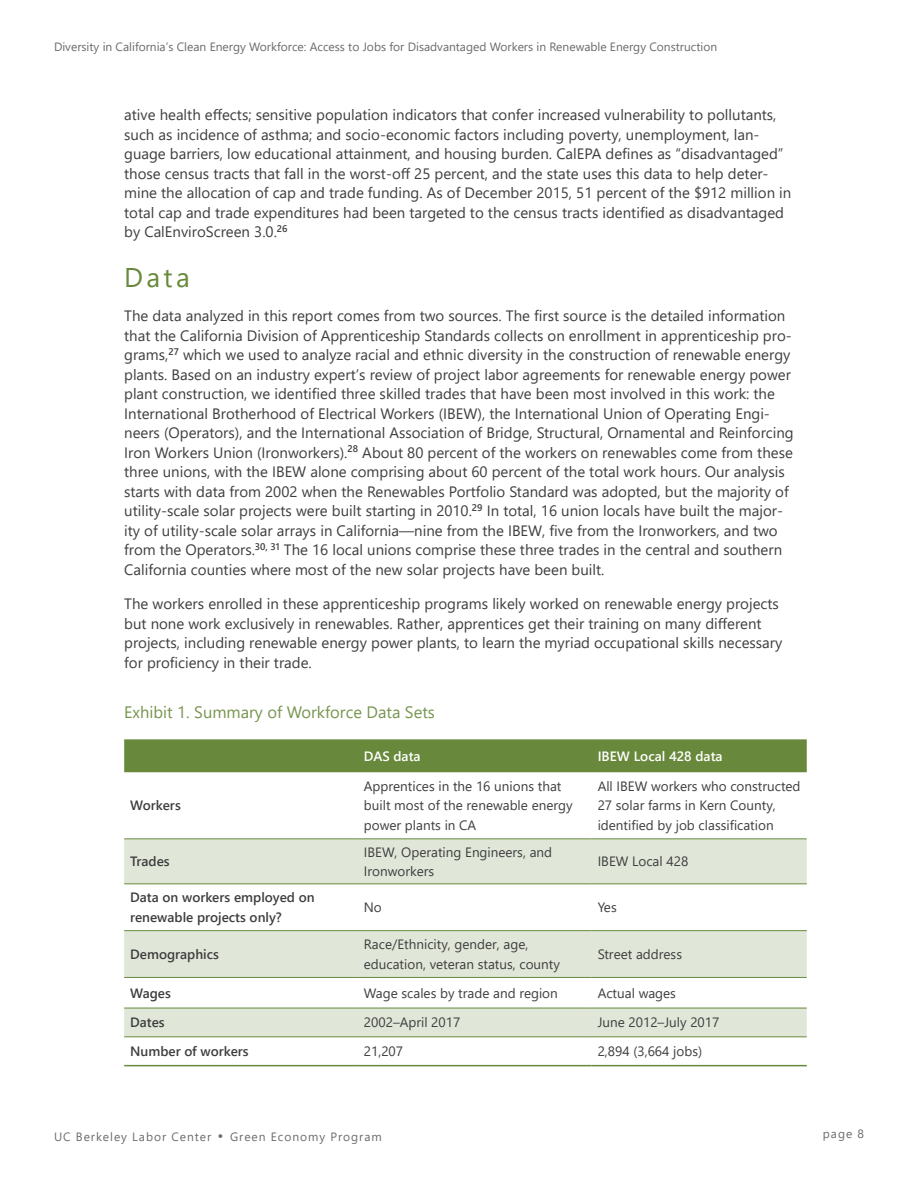
<style>
.page{position:relative;width:918px;height:1188px;background:#fff}
.page>*{position:absolute;margin:0;border:0;box-sizing:border-box;transform-origin:0 0}
.header1{font:27px "Segoe UI";color:#68893b}
.t1{font:16.5px "Segoe UI";color:#77954f}
.t2{font:15px/19.5px "Segoe UI";color:#3e3e3f}
.t3{font:13.5px/19.5px "Segoe UI";color:#3e3e3f}
.t4{font:600 13.5px/19.5px "Segoe UI";color:#3e3e3f}
.t5{font:600 13.5px "Segoe UI";color:#fff}
.t6{font:12px "Segoe UI";color:#6b6b6b}
.t7{font:12px "Segoe UI";letter-spacing:.08em;color:#6b6b6b}
.s1{font-size:15px}
</style>
<div class="page">
<div style="left:124px;top:739px;width:683px;height:33px;background:#68893b"></div>
<svg style="left:124px;top:839px;width:683px;height:197px;fill:#e1e7d8"></svg>
<hr style="left:124px;top:838px;width:234px;height:1px;background:#68893b">
<hr style="left:358px;top:838px;width:234px;height:1px;background:#68893b">
<hr style="left:592px;top:838px;width:215px;height:1px;background:#68893b">
<hr style="left:124px;top:883px;width:234px;height:1px;background:#68893b">
<hr style="left:358px;top:883px;width:234px;height:1px;background:#68893b">
<hr style="left:592px;top:883px;width:215px;height:1px;background:#68893b">
<hr style="left:124px;top:930px;width:234px;height:1px;background:#68893b">
<hr style="left:358px;top:930px;width:234px;height:1px;background:#68893b">
<hr style="left:592px;top:930px;width:215px;height:1px;background:#68893b">
<hr style="left:124px;top:977px;width:234px;height:1px;background:#68893b">
<hr style="left:358px;top:977px;width:234px;height:1px;background:#68893b">
<hr style="left:592px;top:977px;width:215px;height:1px;background:#68893b">
<hr style="left:124px;top:1008px;width:234px;height:1px;background:#68893b">
<hr style="left:358px;top:1008px;width:234px;height:1px;background:#68893b">
<hr style="left:592px;top:1008px;width:215px;height:1px;background:#68893b">
<hr style="left:124px;top:1036px;width:234px;height:1px;background:#68893b">
<hr style="left:358px;top:1036px;width:234px;height:1px;background:#68893b">
<hr style="left:592px;top:1036px;width:215px;height:1px;background:#68893b">
<hr style="left:124px;top:1065px;width:234px;height:1px;background:#68893b">
<hr style="left:358px;top:1065px;width:234px;height:1px;background:#68893b">
<hr style="left:592px;top:1065px;width:215px;height:1px;background:#68893b">
<p class="t6" style="left:54px;top:36px;width:665px">Diversity in California’s Clean Energy Workforce: Access to Jobs for Disadvantaged Workers in Renewable Energy Construction</p>
<p class="t2" style="left:124px;top:104px;width:669px">ative health effects; sensitive population indicators that confer increased vulnerability to pollutants, such as incidence of asthma; and socio-economic factors including poverty, unemployment, lan&shy;guage barriers, low educational attainment, and housing burden. CalEPA defines as “disadvantaged” those census tracts that fall in the worst-off 25 percent, and the state uses this data to help deter&shy;mine the allocation of cap and trade funding. As of December 2015, 51 percent of the $912 million in total cap and trade expenditures had been targeted to the census tracts identified as disadvantaged by CalEnviroScreen 3.0.<sup>26</sup></p>
<p class="header1" style="left:124px;top:251px;width:67px">Data</p>
<p class="t2" style="left:124px;top:305px;width:671px">The data analyzed in this report comes from two sources. The first source is the detailed information that the California Division of Apprenticeship Standards collects on enrollment in apprenticeship pro&shy;grams,<sup>27</sup> which we used to analyze racial and ethnic diversity in the construction of renewable energy plants. Based on an industry expert’s review of project labor agreements for renewable energy power plant construction, we identified three skilled trades that have been most involved in this work: the International Brotherhood of Electrical Workers (IBEW), the International Union of Operating Engi&shy;neers (Operators), and the International Association of Bridge, Structural, Ornamental and Reinforcing Iron Workers Union (Ironworkers).<sup>28</sup> About 80 percent of the workers on renewables come from these three unions, with the IBEW alone comprising about 60 percent of the total work hours. Our analysis starts with data from 2002 when the Renewables Portfolio Standard was adopted, but the majority of utility-scale solar projects were built starting in 2010.<sup>29</sup> In total, 16 union locals have built the major&shy;ity of utility-scale solar arrays in California—nine from the IBEW, five from the Ironworkers, and two from the Operators.<sup>30,</sup> <sup>31</sup> The 16 local unions comprise these three trades in the central and southern California counties where most of the new solar projects have been built.</p>
<p class="t2" style="left:124px;top:593px;width:660px">The workers enrolled in these apprenticeship programs likely worked on renewable energy projects but none work exclusively in renewables. Rather, apprentices get their training on many different projects, including renewable energy power plants, to learn the myriad occupational skills necessary for proficiency in their trade.</p>
<p class="t1" style="left:124px;top:697px;width:312px">Exhibit 1. Summary of Workforce Data Sets</p>
<p class="t5" style="left:364px;top:743px;width:58px">DAS data</p>
<p class="t5" style="left:598px;top:743px;width:126px">IBEW Local 428 data</p>
<p class="t4" style="left:130px;top:795px;width:52px">Workers</p>
<p class="t3" style="left:364px;top:775px;width:210px">Apprentices in the 16 unions that built most of the renewable energy power plants in CA</p>
<p class="t3" style="left:598px;top:775px;width:204px">All IBEW workers who constructed<br>27 solar farms in Kern County, identified by job classification</p>
<p class="t4" style="left:130px;top:851px;width:41px">Trades</p>
<p class="t3" style="left:364px;top:841px;width:190px">IBEW, Operating Engineers, and<br>Ironworkers</p>
<p class="t3" style="left:598px;top:851px;width:92px">IBEW Local 428</p>
<p class="t4" style="left:130px;top:887px;width:186px">Data on workers employed on renewable projects only?</p>
<p class="t3" style="left:364px;top:896px;width:20px">No</p>
<p class="t3" style="left:598px;top:896px;width:21px">Yes</p>
<p class="t4" style="left:130px;top:943px;width:90px">Demographics</p>
<p class="t3" style="left:364px;top:933px;width:198px">Race/Ethnicity, gender, age, education, veteran status, county</p>
<p class="t3" style="left:598px;top:943px;width:86px">Street address</p>
<p class="t4" style="left:130px;top:982px;width:42px">Wages</p>
<p class="t3" style="left:364px;top:982px;width:195px">Wage scales by trade and region</p>
<p class="t3" style="left:598px;top:982px;width:80px">Actual wages</p>
<p class="t4" style="left:130px;top:1012px;width:36px">Dates</p>
<p class="t3" style="left:364px;top:1012px;width:98px">2002–April 2017</p>
<p class="t3" style="left:598px;top:1012px;width:123px">June 2012–July 2017</p>
<p class="t4" style="left:130px;top:1041px;width:120px">Number of workers</p>
<p class="t3" style="left:364px;top:1040px;width:41px">21,207</p>
<p class="t3" style="left:598px;top:1040px;width:106px">2,894 (3,664 jobs)</p>
<p class="t7" style="left:54px;top:1125px;width:329px">UC Berkeley Labor Center <span class="s1">•</span> Green Economy Program</p>
<p class="t6" style="left:823px;top:1123px;width:43px">page 8</p>
</div>
